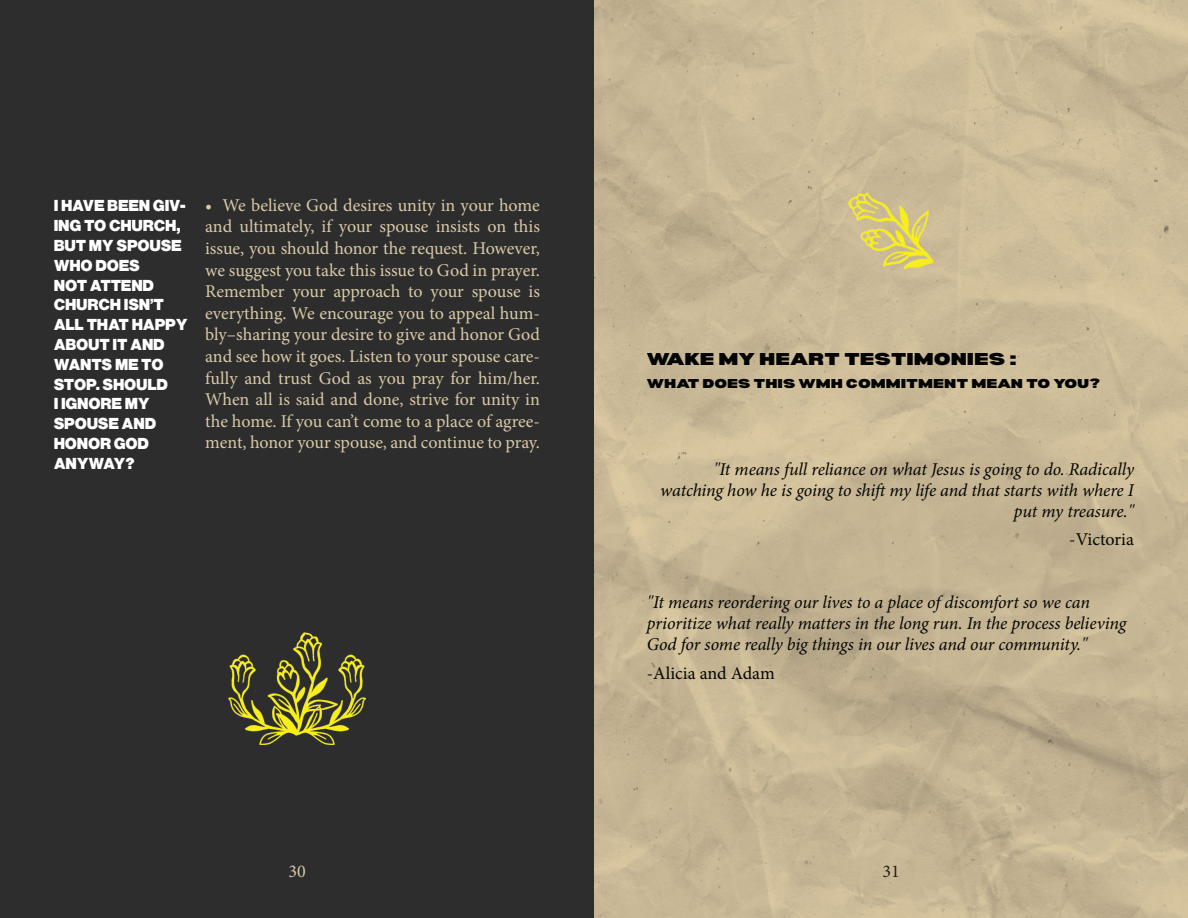
<style>
.page{position:relative;width:1188px;height:918px;background:#fff}
.page>*{position:absolute;margin:0;border:0;box-sizing:border-box;transform-origin:0 0}
.t1{font:900 expanded 24px "Bernoru";color:#040503}
.t2{font:18px/21.6px "Minion Pro";letter-spacing:-.005em;color:#d9c9a7;text-align:justify}
.t3{font:italic 18px/21px "Minion Pro";letter-spacing:-.01em;color:#040503;text-align:right}
.t4{font:900 expanded 18px "Bernoru";color:#040503}
.t5{font:18px "Minion Pro";color:#040503}
.t6{font:18px "Minion Pro";color:#231f20}
.t7{font:16.5px/19.8px "Nimbus Sans Becker P Bla";letter-spacing:.025em;color:#fff}
</style>
<div class="page">
<div style="left:0;top:0;width:594px;height:918px;background:#2d2d2d"></div>
<img style="left:228px;top:633px;width:138px;height:111px">
<img style="left:594px;top:0;width:594px;height:918px">
<img style="left:848px;top:192px;width:86px;height:76px">
<p class="t7" style="left:54px;top:197px;width:135px">I HAVE BEEN GIV-<br>ING TO CHURCH,<br>BUT MY SPOUSE<br>WHO DOES<br>NOT ATTEND<br>CHURCH ISN’T<br>ALL THAT HAPPY<br>ABOUT IT AND<br>WANTS ME TO<br>STOP. SHOULD<br>I IGNORE MY<br>SPOUSE AND<br>HONOR GOD<br>ANYWAY?</p>
<p class="t2" style="left:205px;top:194px;width:336px">• We believe God desires unity in your home and ultimately, if your spouse insists on this issue, you should honor the request. However, we suggest you take this issue to God in prayer.<br>Remember your approach to your spouse is everything. We encourage you to appeal hum&shy;bly–sharing your desire to give and honor God and see how it goes. Listen to your spouse care&shy;fully and trust God as you pray for him/her.<br>When all is said and done, strive for unity in the home. If you can’t come to a place of agree&shy;ment, honor your spouse, and continue to pray.</p>
<p class="t1" style="left:647px;top:349px;width:371px">WAKE MY HEART TESTIMONIES :</p>
<p class="t4" style="left:647px;top:375px;width:455px">WHAT DOES THIS WMH COMMITMENT MEAN TO YOU?</p>
<p class="t3" style="left:660px;top:458px;width:475px">"It means full reliance on what Jesus is going to do. Radically watching how he is going to shift my life and that starts with where I put my treasure."</p>
<p class="t5" style="left:1069px;top:527px;width:66px">-Victoria</p>
<p class="t3" style="left:647px;top:592px;width:481px;text-align:left">"It means reordering our lives to a place of discomfort so we can prioritize what really matters in the long run. In the process believing<br>God for some really big things in our lives and our community."</p>
<p class="t5" style="left:647px;top:661px;width:129px">-Alicia and Adam</p>
<p class="t2" style="left:288px;top:861px;width:19px">30</p>
<p class="t6" style="left:882px;top:859px;width:19px">31</p>
</div>
